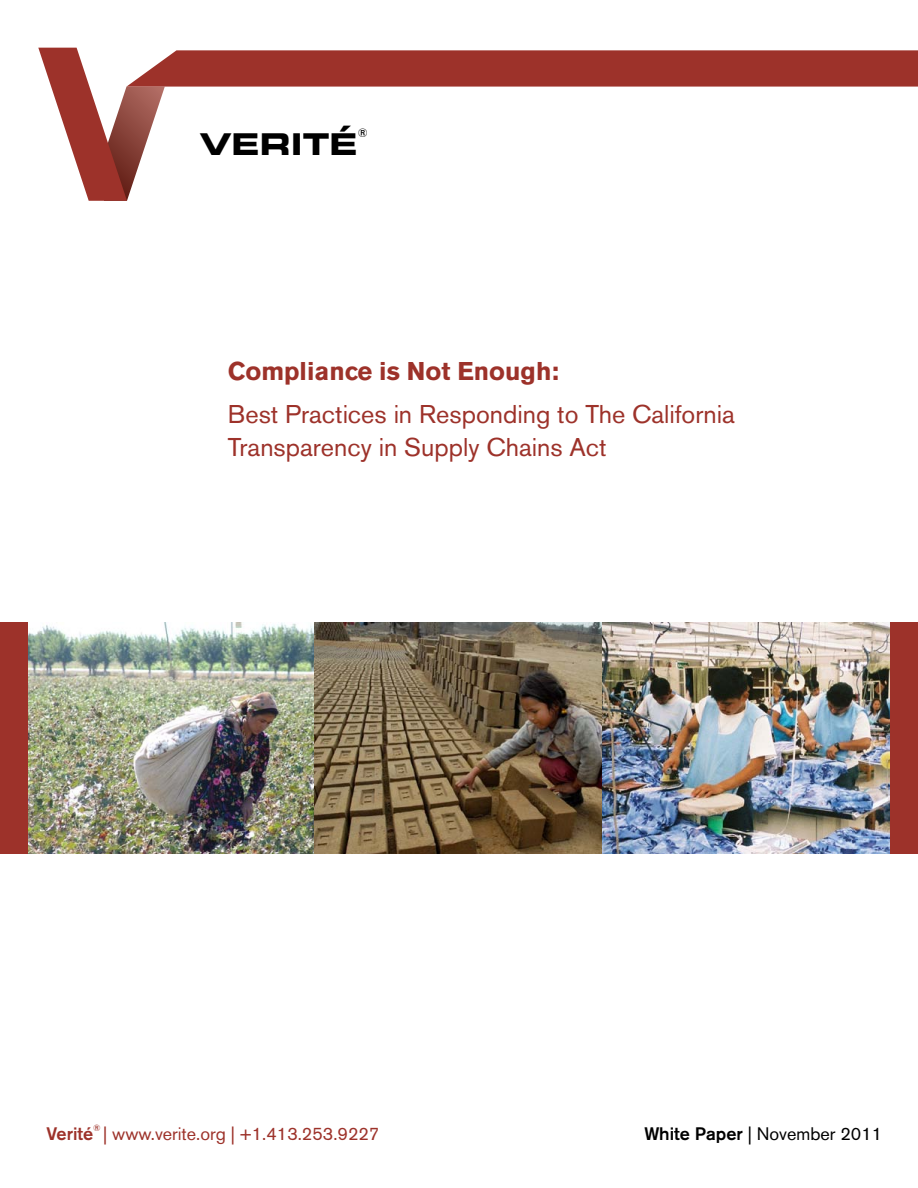
<style>
.page{position:relative;width:918px;height:1188px;background:#fff}
.page>*{position:absolute;margin:0;border:0;box-sizing:border-box;transform-origin:0 0}
.t1{font:30px "Eurostile LT Bold Extended Two";color:#000}
.t2{font:25.5px/33px "Akzidenz Grotesk BE";color:#9d322a}
.t3{font:700 25.5px "Akzidenz Grotesk BE";color:#9d322a}
.t4{font:18px "Akzidenz Grotesk BE";color:#9d322a}
.t5{font:18px "Akzidenz Grotesk BE";color:#000}
.t6{font:500 18px "Akzidenz Grotesk BE";color:#9d322a}
.t7{font:12px "Akzidenz Grotesk BE";color:#000}
.t8{font:9px "Akzidenz Grotesk BE";color:#9d322a}
.s1{font-weight:500}
</style>
<div class="page">
<svg style="left:38px;top:48px;width:880px;height:153px"></svg>
<div style="left:0;top:622px;width:918px;height:231px;background:#9d322a"></div>
<img style="left:29px;top:622px;width:860px;height:231px">
<div style="left:200px;top:132px;width:508px;height:39px;background:#fff"></div>
<p class="t1" style="left:200px;top:123px;width:159px">VERITÉ</p>
<p class="t7" style="left:358px;top:126px;width:11px">®</p>
<p class="t3" style="left:228px;top:356px;width:332px">Compliance is Not Enough:</p>
<p class="t2" style="left:228px;top:398px;width:508px">Best Practices in Responding to The California<br>Transparency in Supply Chains Act</p>
<p class="t6" style="left:46px;top:1123px;width:48px">Verité</p>
<p class="t8" style="left:93px;top:1123px;width:9px">®</p>
<p class="t4" style="left:103px;top:1123px;width:277px">| www.verite.org | +1.413.253.9227</p>
<p class="t5" style="left:645px;top:1123px;width:239px"><span class="s1">White Paper</span> | November 2011</p>
</div>
